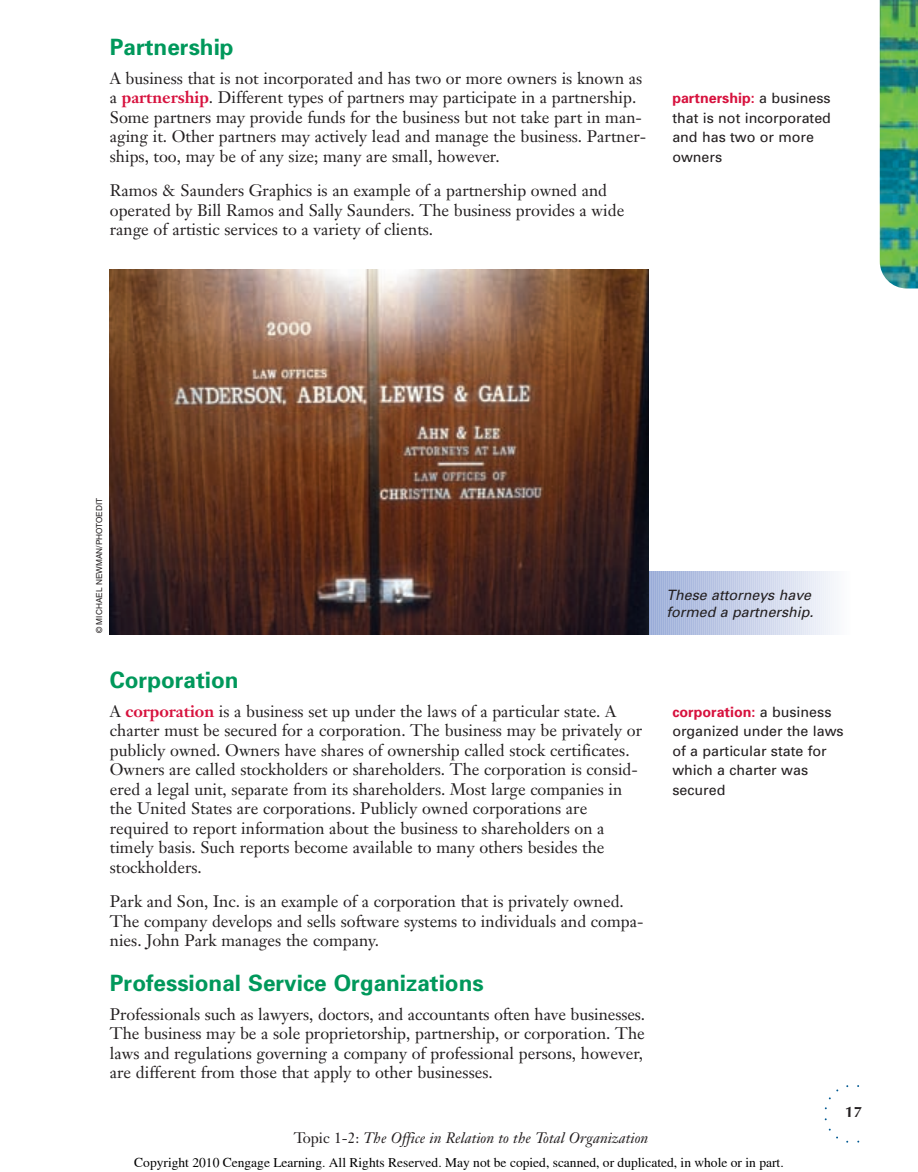
<style>
.page{position:relative;width:918px;height:1172px;background:#fff}
.page>*{position:absolute;margin:0;border:0;box-sizing:border-box;transform-origin:0 0}
.t1{font:700 22.5px "Univers";color:#00985b}
.t2{font:16.5px/19.5px "Janson Text";color:#231f20}
.t3{font:italic 15px "Janson Text";color:#231f20}
.t4{font:700 15px "Optima";color:#231f20}
.t5{font:14.25px/19.5px "Univers";color:#231f20}
.t6{font:italic 14.25px/16.5px "Univers";color:#231f20}
.t7{font:13.5px "Times";color:#000}
.t8{font:8.25px "Helvetica";color:#231f20}
.s1{font-weight:700;color:#d7123e}
.s2{font-style:normal}
</style>
<div class="page">
<img style="left:880px;top:0;width:38px;height:288px">
<svg style="left:824px;top:1118px;width:14px;height:21px"></svg>
<hr style="left:845px;top:572px;width:1px;height:63px;background:#fbfcfd">
<hr style="left:843px;top:572px;width:1px;height:63px;background:#fafafd">
<hr style="left:841px;top:572px;width:1px;height:63px;background:#f9fafc">
<hr style="left:839px;top:572px;width:1px;height:63px;background:#f7f9fc">
<hr style="left:837px;top:572px;width:1px;height:63px;background:#f6f7fb">
<hr style="left:835px;top:572px;width:1px;height:63px;background:#f5f7fb">
<hr style="left:833px;top:572px;width:1px;height:63px;background:#f4f6fa">
<hr style="left:831px;top:572px;width:1px;height:63px;background:#f3f5fa">
<hr style="left:829px;top:572px;width:1px;height:63px;background:#f1f4fa">
<hr style="left:827px;top:572px;width:1px;height:63px;background:#f0f3f9">
<hr style="left:825px;top:572px;width:1px;height:63px;background:#eff2f9">
<hr style="left:823px;top:572px;width:1px;height:63px;background:#eef1f8">
<hr style="left:821px;top:572px;width:1px;height:63px;background:#edf0f8">
<hr style="left:819px;top:572px;width:1px;height:63px;background:#eceff8">
<hr style="left:817px;top:572px;width:1px;height:63px;background:#ebeff7">
<hr style="left:815px;top:572px;width:1px;height:63px;background:#eaedf7">
<hr style="left:813px;top:572px;width:1px;height:63px;background:#e9edf7">
<hr style="left:811px;top:572px;width:1px;height:63px;background:#e8ecf6">
<hr style="left:809px;top:572px;width:1px;height:63px;background:#e6ebf6">
<hr style="left:807px;top:572px;width:1px;height:63px;background:#e5e9f5">
<hr style="left:805px;top:572px;width:1px;height:63px;background:#e4e9f5">
<hr style="left:803px;top:572px;width:1px;height:63px;background:#e3e8f4">
<hr style="left:801px;top:572px;width:1px;height:63px;background:#e1e6f3">
<hr style="left:799px;top:572px;width:1px;height:63px;background:#e0e6f3">
<hr style="left:797px;top:572px;width:1px;height:63px;background:#dfe5f3">
<hr style="left:795px;top:572px;width:1px;height:63px;background:#dee4f2">
<hr style="left:793px;top:572px;width:1px;height:63px;background:#dde3f2">
<hr style="left:791px;top:572px;width:1px;height:63px;background:#dce2f2">
<hr style="left:789px;top:572px;width:1px;height:63px;background:#dbe1f1">
<hr style="left:787px;top:572px;width:1px;height:63px;background:#dae0f1">
<hr style="left:785px;top:572px;width:1px;height:63px;background:#d9dff0">
<hr style="left:783px;top:572px;width:1px;height:63px;background:#d8dff0">
<hr style="left:781px;top:572px;width:1px;height:63px;background:#d7def0">
<hr style="left:779px;top:572px;width:1px;height:63px;background:#d6ddef">
<hr style="left:777px;top:572px;width:1px;height:63px;background:#d5dcef">
<hr style="left:775px;top:572px;width:1px;height:63px;background:#d4dbee">
<hr style="left:773px;top:572px;width:1px;height:63px;background:#d3daee">
<hr style="left:771px;top:572px;width:1px;height:63px;background:#d2d9ed">
<hr style="left:769px;top:572px;width:1px;height:63px;background:#d1d8ed">
<hr style="left:767px;top:572px;width:1px;height:63px;background:#d0d7ed">
<hr style="left:765px;top:572px;width:1px;height:63px;background:#cfd6ec">
<hr style="left:763px;top:572px;width:1px;height:63px;background:#ced6ec">
<hr style="left:761px;top:572px;width:1px;height:63px;background:#cdd5eb">
<hr style="left:759px;top:572px;width:1px;height:63px;background:#ccd4eb">
<hr style="left:757px;top:572px;width:1px;height:63px;background:#cbd3eb">
<hr style="left:755px;top:572px;width:1px;height:63px;background:#cad2ea">
<hr style="left:753px;top:572px;width:1px;height:63px;background:#c9d2ea">
<hr style="left:751px;top:572px;width:1px;height:63px;background:#c8d1e9">
<hr style="left:749px;top:572px;width:1px;height:63px;background:#c7d0e9">
<hr style="left:747px;top:572px;width:1px;height:63px;background:#c6cfe9">
<hr style="left:745px;top:572px;width:1px;height:63px;background:#c5cee8">
<hr style="left:743px;top:572px;width:1px;height:63px;background:#c4cde8">
<hr style="left:741px;top:572px;width:1px;height:63px;background:#c3cde7">
<hr style="left:739px;top:572px;width:1px;height:63px;background:#c2cce7">
<hr style="left:737px;top:572px;width:1px;height:63px;background:#c1cbe6">
<hr style="left:735px;top:572px;width:1px;height:63px;background:#c0cae6">
<hr style="left:733px;top:572px;width:1px;height:63px;background:#bfc9e6">
<hr style="left:731px;top:572px;width:1px;height:63px;background:#bec8e5">
<hr style="left:729px;top:572px;width:1px;height:63px;background:#bdc8e5">
<hr style="left:727px;top:572px;width:1px;height:63px;background:#bcc7e4">
<hr style="left:725px;top:572px;width:1px;height:63px;background:#bbc6e4">
<hr style="left:723px;top:572px;width:1px;height:63px;background:#bac6e4">
<hr style="left:721px;top:572px;width:1px;height:63px;background:#b9c5e3">
<hr style="left:719px;top:572px;width:1px;height:63px;background:#b8c4e3">
<hr style="left:717px;top:572px;width:1px;height:63px;background:#b7c3e3">
<hr style="left:715px;top:572px;width:1px;height:63px;background:#b6c2e2">
<hr style="left:713px;top:572px;width:1px;height:63px;background:#b5c1e2">
<hr style="left:711px;top:572px;width:1px;height:63px;background:#b4c1e2">
<hr style="left:709px;top:572px;width:1px;height:63px;background:#b3c0e1">
<hr style="left:707px;top:572px;width:1px;height:63px;background:#b3c0e1">
<hr style="left:705px;top:572px;width:1px;height:63px;background:#b2bfe1">
<hr style="left:703px;top:572px;width:1px;height:63px;background:#b1bee0">
<hr style="left:701px;top:572px;width:1px;height:63px;background:#b0bde0">
<hr style="left:699px;top:572px;width:1px;height:63px;background:#afbde0">
<hr style="left:697px;top:572px;width:1px;height:63px;background:#aebcdf">
<hr style="left:695px;top:572px;width:1px;height:63px;background:#adbbdf">
<hr style="left:693px;top:572px;width:1px;height:63px;background:#acbbdf">
<hr style="left:691px;top:572px;width:1px;height:63px;background:#aab9de">
<hr style="left:689px;top:572px;width:1px;height:63px;background:#aab9de">
<hr style="left:687px;top:572px;width:1px;height:63px;background:#a9b8de">
<hr style="left:685px;top:572px;width:1px;height:63px;background:#a8b7dd">
<hr style="left:683px;top:572px;width:1px;height:63px;background:#a7b7dd">
<hr style="left:681px;top:572px;width:1px;height:63px;background:#a6b6dd">
<hr style="left:679px;top:572px;width:1px;height:63px;background:#a5b5dc">
<hr style="left:677px;top:572px;width:1px;height:63px;background:#a4b5dc">
<hr style="left:675px;top:572px;width:1px;height:63px;background:#a3b4dc">
<hr style="left:673px;top:572px;width:1px;height:63px;background:#a3b3db">
<hr style="left:671px;top:572px;width:1px;height:63px;background:#a2b3db">
<hr style="left:669px;top:572px;width:1px;height:63px;background:#a1b2db">
<hr style="left:667px;top:572px;width:1px;height:63px;background:#a0b1da">
<hr style="left:665px;top:572px;width:1px;height:63px;background:#9fb1da">
<hr style="left:663px;top:572px;width:1px;height:63px;background:#9eb0da">
<hr style="left:661px;top:572px;width:1px;height:63px;background:#9dafd9">
<hr style="left:659px;top:572px;width:1px;height:63px;background:#9cafd9">
<hr style="left:657px;top:572px;width:1px;height:63px;background:#9baed8">
<hr style="left:655px;top:572px;width:1px;height:63px;background:#9badd8">
<hr style="left:653px;top:572px;width:1px;height:63px;background:#9aacd8">
<hr style="left:651px;top:572px;width:1px;height:63px;background:#99acd8">
<hr style="left:649px;top:572px;width:1px;height:63px;background:#98abd7">
<hr style="left:648px;top:572px;width:1px;height:63px;background:#97aad7">
<img style="left:109px;top:270px;width:539px;height:365px">
<p class="t1" style="left:110px;top:39px;width:125px">Partnership</p>
<p class="t2" style="left:110px;top:70px;width:538px">A business that is not incorporated and has two or more owners is known as a <span class="s1">partnership</span>. Different types of partners may participate in a partnership.<br>Some partners may provide funds for the business but not take part in man&shy;aging it. Other partners may actively lead and manage the business. Partner&shy;ships, too, may be of any size; many are small, however.</p>
<p class="t2" style="left:110px;top:182px;width:516px">Ramos &amp; Saunders Graphics is an example of a partnership owned and operated by Bill Ramos and Sally Saunders. The business provides a wide range of artistic services to a variety of clients.</p>
<p class="t5" style="left:672px;top:90px;width:160px"><span class="s1">partnership:</span> a business that is not incorporated and has two or more owners</p>
<p class="t8" style="left:96px;top:633px;width:137px;rotate:-90deg">© MICHAEL NEWMAN/PHOTOEDIT</p>
<p class="t1" style="left:110px;top:672px;width:130px">Corporation</p>
<p class="t2" style="left:110px;top:703px;width:534px">A <span class="s1">corporation</span> is a business set up under the laws of a particular state. A charter must be secured for a corporation. The business may be privately or publicly owned. Owners have shares of ownership called stock certificates.<br>Owners are called stockholders or shareholders. The corporation is consid&shy;ered a legal unit, separate from its shareholders. Most large companies in the United States are corporations. Publicly owned corporations are required to report information about the business to shareholders on a timely basis. Such reports become available to many others besides the stockholders.</p>
<p class="t2" style="left:110px;top:893px;width:535px">Park and Son, Inc. is an example of a corporation that is privately owned.<br>The company develops and sells software systems to individuals and compa&shy;nies. John Park manages the company.</p>
<p class="t1" style="left:110px;top:975px;width:375px">Professional Service Organizations</p>
<p class="t2" style="left:110px;top:1006px;width:537px">Professionals such as lawyers, doctors, and accountants often have businesses.<br>The business may be a sole proprietorship, partnership, or corporation. The laws and regulations governing a company of professional persons, however, are different from those that apply to other businesses.</p>
<p class="t3" style="left:294px;top:1131px;width:356px"><span class="s2">Topic 1-2:</span> The Office in Relation to the Total Organization</p>
<p class="t6" style="left:666px;top:588px;width:152px">These attorneys have formed a partnership.</p>
<p class="t5" style="left:672px;top:703px;width:173px"><span class="s1">corporation:</span> a business organized under the laws of a particular state for which a charter was secured</p>
<p class="t4" style="left:845px;top:1106px;width:18px">17</p>
<p class="t7" style="left:134px;top:1155px;width:651px">Copyright 2010 Cengage Learning. All Rights Reserved. May not be copied, scanned, or duplicated, in whole or in part.</p>
</div>
